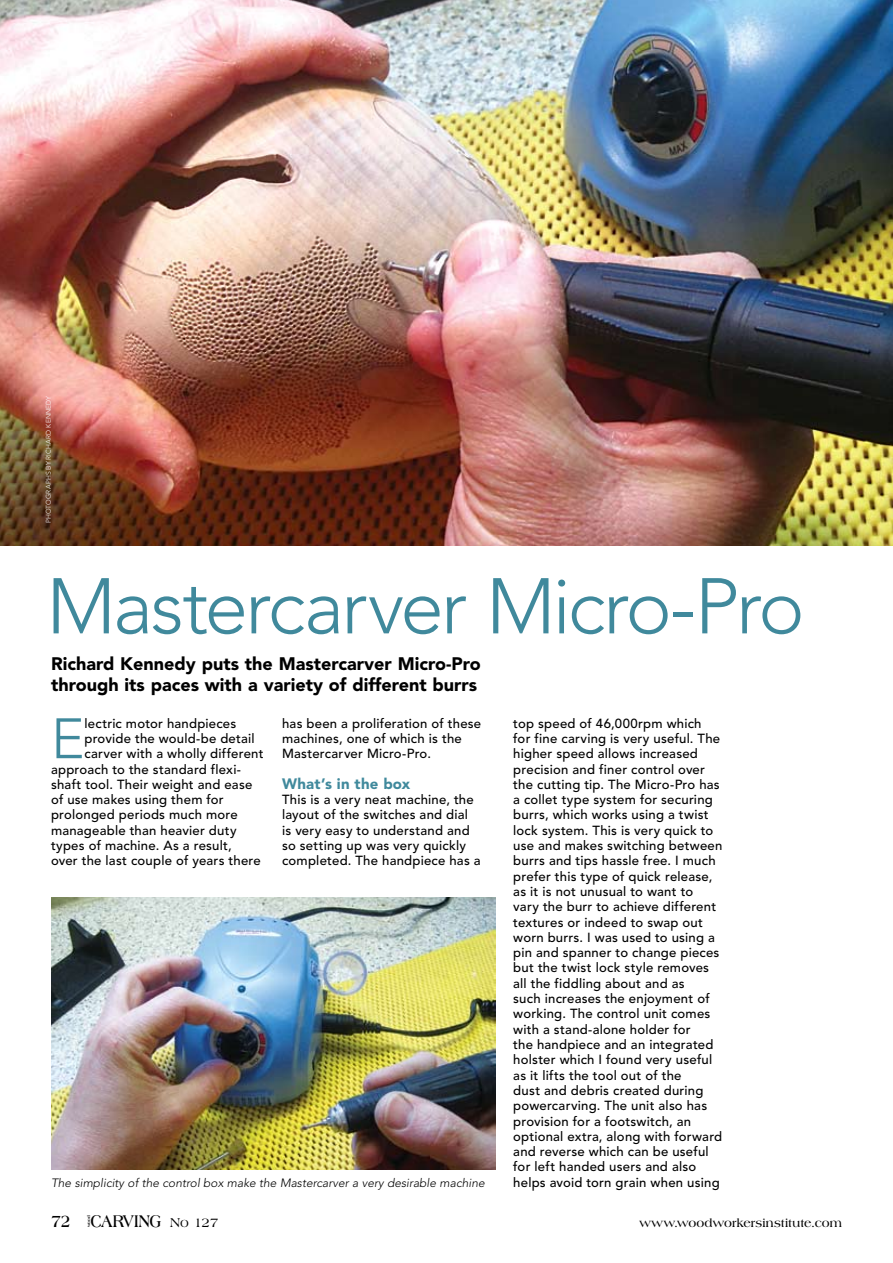
<style>
.page{position:relative;width:893px;height:1263px;background:#fff}
.page>*{position:absolute;margin:0;border:0;box-sizing:border-box;transform-origin:0 0}
.t1{font:300 78px "Avenir";letter-spacing:-.04em;color:#40899c}
.t2{font:300 56.4px "Avenir";color:#40899c}
.t3{font:900 18px/21px "Avenir";color:#000}
.t4{font:700 18px "Americana BT";letter-spacing:-.01em;color:#000;scale:.83 1}
.t5{font:700 18px "Americana BT";letter-spacing:-.01em;color:#000;scale:.85 1}
.t6{font:900 15px "Avenir";letter-spacing:.015em;color:#40899c}
.t7{font:500 13.2px/15.3px "Avenir";letter-spacing:.015em;color:#000}
.t8{font:italic 300 12px "Avenir";color:#000}
.t9{font:700 12px "Americana BT";letter-spacing:.01em;color:#000}
.t10{font:300 6.75px "Avenir";letter-spacing:.015em;color:#fff}
.t11{font:800 4.05px "Americana BT";color:#000}
.s1{font-weight:400;font-size:13.5px}
</style>
<div class="page">
<img style="left:0;top:0;width:893px;height:546px">
<img style="left:51px;top:897px;width:444px;height:272px">
<p class="t10" style="left:45px;top:523px;width:129px;rotate:-90deg">Photographs BY RICHARD KENNEDY</p>
<h1 class="t1" style="left:47px;top:561px;width:760px">Mastercarver Micro-Pro</h1>
<h3 class="t3" style="left:51px;top:653px;width:431px">Richard Kennedy puts the Mastercarver Micro-Pro through its paces with a variety of different burrs</h3>
<h2 class="t2" style="left:51px;top:706px;width:35px">E</h2>
<p class="t7" style="left:84px;top:716px;width:153px">lectric motor handpieces</p>
<p class="t7" style="left:84px;top:731px;width:172px">provide the would-be detail</p>
<p class="t7" style="left:84px;top:746px;width:181px">carver with a wholly different</p>
<p class="t7" style="left:51px;top:762px;width:191px">approach to the standard flexi-</p>
<p class="t7" style="left:51px;top:777px;width:203px">shaft tool. Their weight and ease</p>
<p class="t7" style="left:51px;top:792px;width:174px">of use makes using them for</p>
<p class="t7" style="left:51px;top:807px;width:188px">prolonged periods much more</p>
<p class="t7" style="left:51px;top:823px;width:187px">manageable than heavier duty</p>
<p class="t7" style="left:51px;top:838px;width:182px">types of machine. As a result,</p>
<p class="t7" style="left:51px;top:853px;width:211px">over the last couple of years there</p>
<p class="t7" style="left:282px;top:716px;width:201px">has been a proliferation of these machines, one of which is the<br>Mastercarver Micro-Pro.</p>
<p class="t6" style="left:282px;top:774px;width:130px">What’s in the box</p>
<p class="t7" style="left:282px;top:792px;width:200px">This is a very neat machine, the layout of the switches and dial<br>is very easy to understand and so setting up was very quickly completed. The handpiece has a</p>
<p class="t8" style="left:51px;top:1176px;width:435px">The simplicity of the control box make the Mastercarver a very desirable machine</p>
<p class="t7" style="left:513px;top:716px;width:211px">top speed of 46,000rpm which<br>for fine carving is very useful. The higher speed allows increased precision and finer control over the cutting tip. The Micro-Pro has a collet type system for securing burrs, which works using a twist lock system. This is very quick to use and makes switching between burrs and tips hassle free. I much prefer this type of quick release, as it is not unusual to want to<br>vary the burr to achieve different textures or indeed to swap out worn burrs. I was used to using a pin and spanner to change pieces but the twist lock style removes all the fiddling about and as<br>such increases the enjoyment of working. The control unit comes with a stand-alone holder for<br>the handpiece and an integrated holster which I found very useful as it lifts the tool out of the<br>dust and debris created during powercarving. The unit also has provision for a footswitch, an optional extra, along with forward and reverse which can be useful for left handed users and also helps avoid torn grain when using</p>
<h3 class="t5" style="left:51px;top:1210px;width:25px">72</h3>
<p class="t11" style="left:86px;top:1227px;width:13px;rotate:-90deg">wood</p>
<h3 class="t4" style="left:90px;top:1210px;width:156px">CARVING <span class="s1">No 127</span></h3>
<p class="t9" style="left:639px;top:1215px;width:204px">www.woodworkersinstitute.com</p>
</div>
